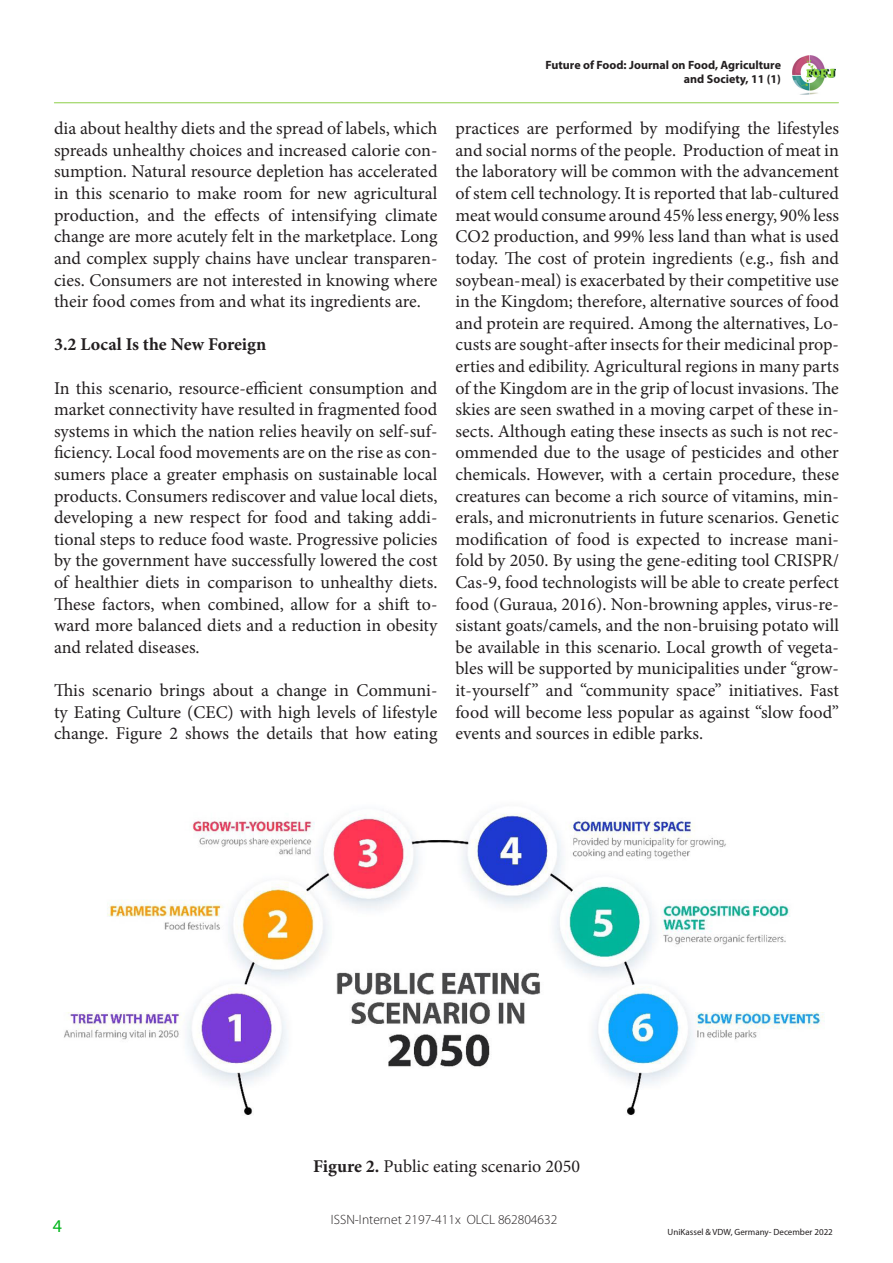
<style>
.page{position:relative;width:893px;height:1263px;background:#fff}
.page>*{position:absolute;margin:0;border:0;box-sizing:border-box;transform-origin:0 0}
.t1{font:18px/21.6px "Minion Pro";color:#231f20;text-align:justify}
.t2{font:700 18px "Minion Pro";color:#231f20}
.t3{font:18px "Myriad Pro";color:#00b51a}
.t4{font:300 13.5px "Myriad Pro";color:#231f20}
.t5{font:700 12px/14.4px "Myriad Pro";color:#231f20;text-align:right}
.t6{font:9px "Myriad Pro";color:#231f20}
.s1{font-weight:700}
</style>
<div class="page">
<hr style="left:54px;top:102px;width:784px;height:1px;background:#92d050">
<img style="left:792px;top:55px;width:44px;height:40px">
<img style="left:64px;top:813px;width:761px;height:302px">
<p class="t1" style="left:54px;top:118px;width:385px">dia about healthy diets and the spread of labels, which spreads unhealthy choices and increased calorie con&shy;sumption. Natural resource depletion has accelerated in this scenario to make room for new agricultural production, and the effects of intensifying climate change are more acutely felt in the marketplace. Long and complex supply chains have unclear transparen&shy;cies. Consumers are not interested in knowing where their food comes from and what its ingredients are.</p>
<p class="t2" style="left:54px;top:332px;width:214px">3.2 Local Is the New Foreign</p>
<p class="t1" style="left:54px;top:377px;width:385px">In this scenario, resource-efficient consumption and market connectivity have resulted in fragmented food systems in which the nation relies heavily on self-suf&shy;ficiency. Local food movements are on the rise as con&shy;sumers place a greater emphasis on sustainable local products. Consumers rediscover and value local diets, developing a new respect for food and taking addi&shy;tional steps to reduce food waste. Progressive policies by the government have successfully lowered the cost of healthier diets in comparison to unhealthy diets.<br>These factors, when combined, allow for a shift to&shy;ward more balanced diets and a reduction in obesity and related diseases.</p>
<p class="t1" style="left:54px;top:679px;width:385px">This scenario brings about a change in Communi&shy;ty Eating Culture (CEC) with high levels of lifestyle change. Figure 2 shows the details that how eating</p>
<p class="t5" style="left:545px;top:57px;width:237px">Future of Food: Journal on Food, Agriculture and Society, 11 (1)</p>
<p class="t1" style="left:455px;top:118px;width:385px">practices are performed by modifying the lifestyles and social norms of the people. Production of meat in the laboratory will be common with the advancement of stem cell technology. It is reported that lab-cultured meat would consume around 45% less energy, 90% less CO2 production, and 99% less land than what is used today. The cost of protein ingredients (e.g., fish and soybean-meal) is exacerbated by their competitive use in the Kingdom; therefore, alternative sources of food and protein are required. Among the alternatives, Lo&shy;custs are sought-after insects for their medicinal prop&shy;erties and edibility. Agricultural regions in many parts of the Kingdom are in the grip of locust invasions. The skies are seen swathed in a moving carpet of these in&shy;sects. Although eating these insects as such is not rec&shy;ommended due to the usage of pesticides and other chemicals. However, with a certain procedure, these creatures can become a rich source of vitamins, min&shy;erals, and micronutrients in future scenarios. Genetic modification of food is expected to increase mani&shy;fold by 2050. By using the gene-editing tool CRISPR/ Cas-9, food technologists will be able to create perfect food (Guraua, 2016). Non-browning apples, virus-re&shy;sistant goats/camels, and the non-bruising potato will be available in this scenario. Local growth of vegeta&shy;bles will be supported by municipalities under “grow&shy;it-yourself ” and “community space” initiatives. Fast food will become less popular as against “slow food” events and sources in edible parks.</p>
<p class="t3" style="left:53px;top:1215px;width:11px">4</p>
<p class="t1" style="left:313px;top:1155px;width:269px"><span class="s1">Figure 2.</span> Public eating scenario 2050</p>
<p class="t4" style="left:331px;top:1212px;width:228px">ISSN-Internet 2197-411x OLCL 862804632</p>
<p class="t6" style="left:668px;top:1226px;width:167px">UniKassel &amp; VDW, Germany- December 2022</p>
</div>
